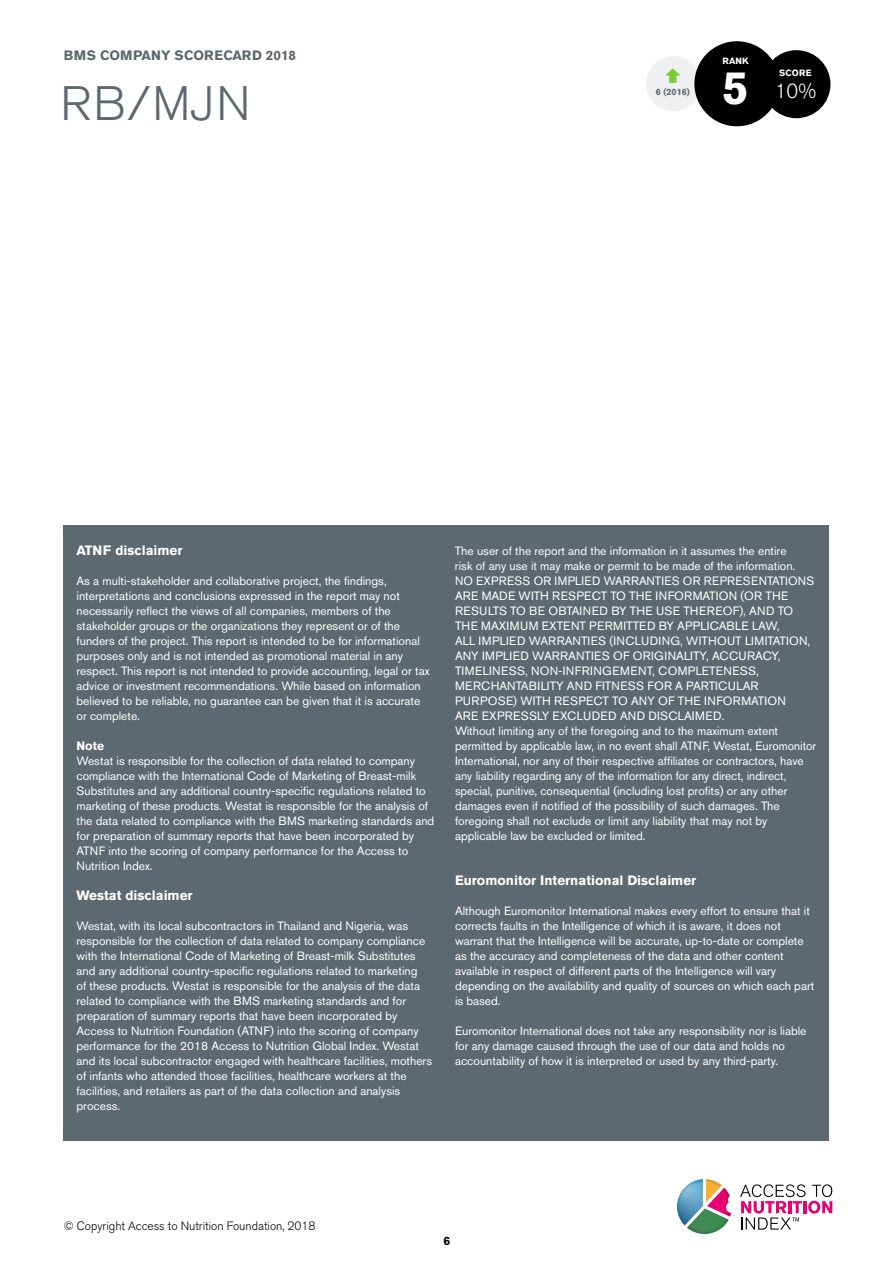
<style>
.page{position:relative;width:893px;height:1263px;background:#fff}
.page>*{position:absolute;margin:0;border:0;box-sizing:border-box;transform-origin:0 0}
.t1{font:300 48px "Akzidenz Grotesk BQ";color:#5c6970}
.t2{font:700 46.5px "Akzidenz Grotesk BQ";color:#fff}
.t3{font:300 20.25px "Akzidenz Grotesk BQ";color:#fff}
.t4{font:700 13.5px "Akzidenz Grotesk BQ";color:#fff}
.t5{font:700 13.5px "Akzidenz Grotesk BQ";color:#5c6970}
.t6{font:12px/15px "Akzidenz Grotesk BQ";color:#fff}
.t7{font:300 12px "Akzidenz Grotesk BQ";color:#000}
.t8{font:700 12px "Akzidenz Grotesk BQ";color:#fff}
.t9{font:700 12px "Akzidenz Grotesk BQ";color:#000}
.t10{font:700 9px "Akzidenz Grotesk BQ";color:#fff}
.t11{font:700 9px "Akzidenz Grotesk BQ";color:#5c6970}
</style>
<div class="page">
<div style="left:646px;top:56px;width:55px;height:55px;background:#eff0f1;border-radius:50%"></div>
<svg style="left:740px;top:1184px;width:92px;height:45px"></svg>
<svg style="left:677px;top:1179px;width:54px;height:55px"></svg>
<div style="left:694px;top:41px;width:85px;height:85px;background:#000;border-radius:50%"></div>
<div style="left:762px;top:50px;width:68px;height:68px;background:#000;border-radius:50%"></div>
<div style="left:64px;top:525px;width:765px;height:615px;background:#5c6970"></div>
<p class="t5" style="left:64px;top:47px;width:234px">BMS COMPANY SCORECARD 2018</p>
<h1 class="t1" style="left:60px;top:77px;width:192px">RB/MJN</h1>
<p class="t11" style="left:656px;top:86px;width:35px">6 (2016)</p>
<p class="t10" style="left:723px;top:56px;width:28px">RANK</p>
<h2 class="t2" style="left:723px;top:61px;width:28px">5</h2>
<p class="t10" style="left:779px;top:68px;width:34px">SCORE</p>
<h3 class="t3" style="left:775px;top:80px;width:43px">10%</h3>
<p class="t4" style="left:77px;top:542px;width:108px">ATNF disclaimer</p>
<p class="t6" style="left:77px;top:573px;width:355px">As a multi-stakeholder and collaborative project, the findings, interpretations and conclusions expressed in the report may not necessarily reflect the views of all companies, members of the stakeholder groups or the organizations they represent or of the funders of the project. This report is intended to be for informational purposes only and is not intended as promotional material in any respect. This report is not intended to provide accounting, legal or tax advice or investment recommendations. While based on information believed to be reliable, no guarantee can be given that it is accurate or complete.</p>
<p class="t8" style="left:77px;top:739px;width:29px">Note</p>
<p class="t6" style="left:77px;top:753px;width:359px">Westat is responsible for the collection of data related to company compliance with the International Code of Marketing of Breast-milk Substitutes and any additional country-specific regulations related to marketing of these products. Westat is responsible for the analysis of the data related to compliance with the BMS marketing standards and for preparation of summary reports that have been incorporated by ATNF into the scoring of company performance for the Access to Nutrition Index.</p>
<p class="t4" style="left:77px;top:887px;width:118px">Westat disclaimer</p>
<p class="t6" style="left:77px;top:918px;width:357px">Westat, with its local subcontractors in Thailand and Nigeria, was responsible for the collection of data related to company compliance with the International Code of Marketing of Breast-milk Substitutes and any additional country-specific regulations related to marketing<br>of these products. Westat is responsible for the analysis of the data related to compliance with the BMS marketing standards and for preparation of summary reports that have been incorporated by Access to Nutrition Foundation (ATNF) into the scoring of company performance for the 2018 Access to Nutrition Global Index. Westat and its local subcontractor engaged with healthcare facilities, mothers of infants who attended those facilities, healthcare workers at the facilities, and retailers as part of the data collection and analysis process.</p>
<p class="t6" style="left:455px;top:543px;width:363px">The user of the report and the information in it assumes the entire<br>risk of any use it may make or permit to be made of the information.<br>NO EXPRESS OR IMPLIED WARRANTIES OR REPRESENTATIONS ARE MADE WITH RESPECT TO THE INFORMATION (OR THE RESULTS TO BE OBTAINED BY THE USE THEREOF), AND TO THE MAXIMUM EXTENT PERMITTED BY APPLICABLE LAW,<br>ALL IMPLIED WARRANTIES (INCLUDING, WITHOUT LIMITATION, ANY IMPLIED WARRANTIES OF ORIGINALITY, ACCURACY, TIMELINESS, NON-INFRINGEMENT, COMPLETENESS, MERCHANTABILITY AND FITNESS FOR A PARTICULAR PURPOSE) WITH RESPECT TO ANY OF THE INFORMATION<br>ARE EXPRESSLY EXCLUDED AND DISCLAIMED.<br>Without limiting any of the foregoing and to the maximum extent permitted by applicable law, in no event shall ATNF, Westat, Euromonitor International, nor any of their respective affiliates or contractors, have any liability regarding any of the information for any direct, indirect, special, punitive, consequential (including lost profits) or any other damages even if notified of the possibility of such damages. The foregoing shall not exclude or limit any liability that may not by applicable law be excluded or limited.</p>
<p class="t4" style="left:455px;top:872px;width:243px">Euromonitor International Disclaimer</p>
<p class="t6" style="left:455px;top:903px;width:361px">Although Euromonitor International makes every effort to ensure that it corrects faults in the Intelligence of which it is aware, it does not warrant that the Intelligence will be accurate, up-to-date or complete as the accuracy and completeness of the data and other content available in respect of different parts of the Intelligence will vary depending on the availability and quality of sources on which each part is based.</p>
<p class="t6" style="left:455px;top:1023px;width:353px">Euromonitor International does not take any responsibility nor is liable for any damage caused through the use of our data and holds no accountability of how it is interpreted or used by any third-party.</p>
<p class="t7" style="left:64px;top:1219px;width:253px">© Copyright Access to Nutrition Foundation, 2018</p>
<p class="t9" style="left:444px;top:1234px;width:8px">6</p>
</div>
